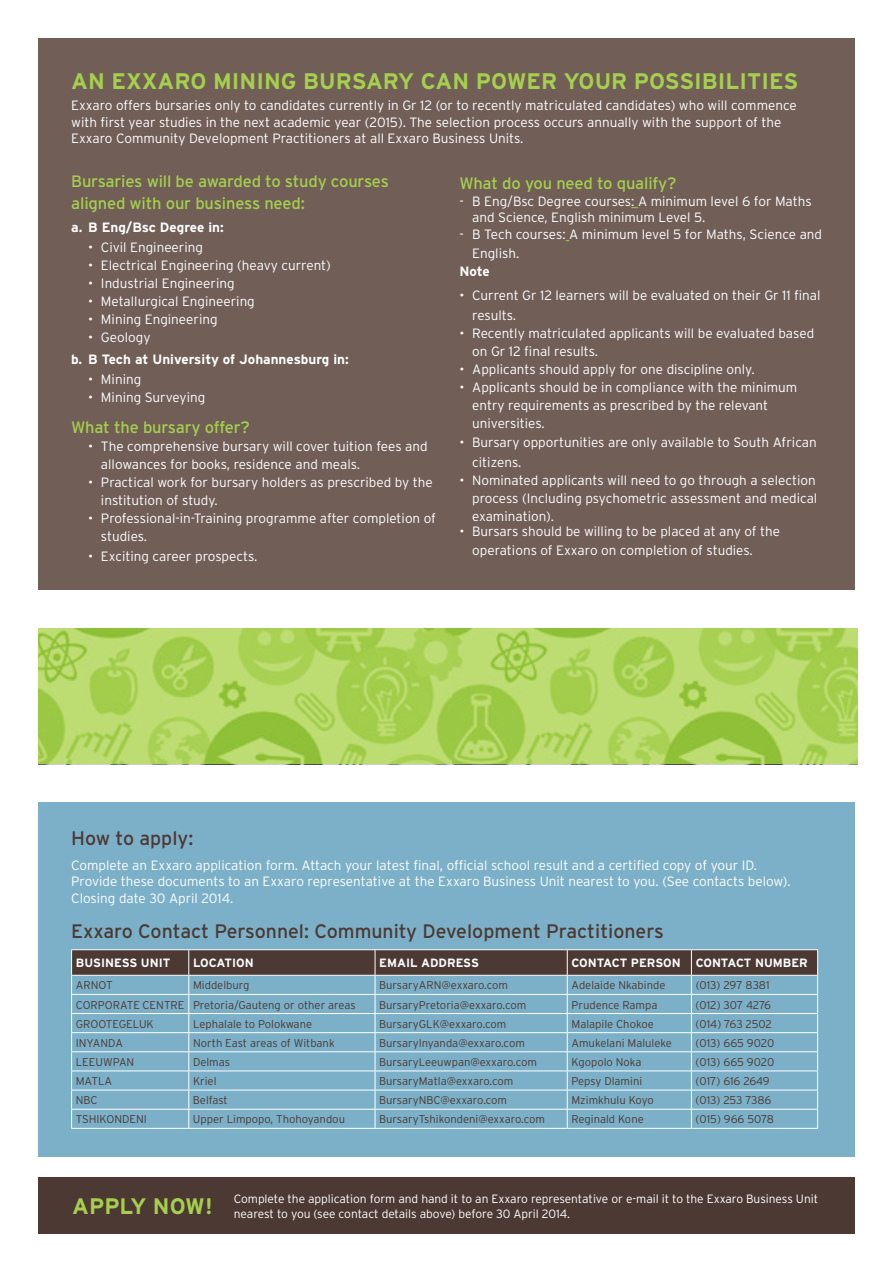
<style>
.page{position:relative;width:893px;height:1263px;background:#fff}
.page>*{position:absolute;margin:0;border:0;box-sizing:border-box;transform-origin:0 0}
.t1{font:700 22.5px "Interstate";color:#a5cf4d}
.t2{font:19.5px "Interstate";color:#4c3933}
.t3{font:16.5px/22.5px "Interstate";letter-spacing:-.01em;color:#a5cf4d}
.t4{font:300 13.5px/18px "Interstate";color:#fff}
.t5{font:700 13.5px "Interstate";color:#fff}
.t6{font:300 12px/15px "Interstate";letter-spacing:-.005em;color:#fff}
.t7{font:700 12px "Interstate";color:#fff}
.t8{font:300 11.25px "Interstate";color:#4c3933}
</style>
<div class="page">
<div style="left:38px;top:38px;width:817px;height:552px;background:#705e57"></div>
<div style="left:38px;top:802px;width:817px;height:355px;background:#7bb0c8"></div>
<div style="left:38px;top:1177px;width:817px;height:56px;background:#4c3933"></div>
<hr style="left:71px;top:949px;width:118px;height:1px;background:#fff">
<hr style="left:189px;top:949px;width:186px;height:1px;background:#fff">
<hr style="left:375px;top:949px;width:192px;height:1px;background:#fff">
<hr style="left:567px;top:949px;width:124px;height:1px;background:#fff">
<hr style="left:691px;top:949px;width:127px;height:1px;background:#fff">
<svg style="left:71px;top:950px;width:747px;height:178px"></svg>
<hr style="left:71px;top:1128px;width:118px;height:1px;background:#fff">
<hr style="left:189px;top:1128px;width:186px;height:1px;background:#fff">
<hr style="left:375px;top:1128px;width:192px;height:1px;background:#fff">
<hr style="left:567px;top:1128px;width:124px;height:1px;background:#fff">
<hr style="left:691px;top:1128px;width:127px;height:1px;background:#fff">
<img style="left:38px;top:628px;width:820px;height:136px">
<h1 class="t1" style="left:71px;top:69px;width:156px">AN EXXARO MININ</h1>
<h1 class="t1" style="left:281px;top:69px;width:448px">G BURSARY CAN POWER YOUR POSSI BILITI</h1>
<h1 class="t1" style="left:769px;top:69px;width:31px">ES</h1>
<p class="t4" style="left:71px;top:97px;width:727px;line-height:16.5px">Exxaro offers bursaries only to candidates currently in Gr 12 (or to recently matriculated candidates) who will commence with first year studies in the next academic year (2015). The selection process occurs annually with the support of the<br>Exxaro Community Development Practitioners at all Exxaro Business Units.</p>
<p class="t3" style="left:71px;top:170px;width:319px">Bursaries will be awarded to study courses aligned with our business need:</p>
<p class="t5" style="left:71px;top:219px;width:154px">a. B Eng/Bsc Degree in:</p>
<p class="t4" style="left:88px;top:238px;width:116px">• Civil Engineering</p>
<p class="t4" style="left:88px;top:256px;width:244px">• Electrical Engineering (heavy current)</p>
<p class="t4" style="left:88px;top:274px;width:148px">• Industrial Engineering</p>
<p class="t4" style="left:88px;top:292px;width:168px">• Metallurgical Engineering</p>
<p class="t4" style="left:88px;top:310px;width:131px">• Mining Engineering</p>
<p class="t4" style="left:88px;top:328px;width:64px">• Geology</p>
<p class="t5" style="left:71px;top:352px;width:279px">b. B Tech at University of Johannesburg in:</p>
<p class="t4" style="left:88px;top:370px;width:55px">• Mining</p>
<p class="t4" style="left:88px;top:388px;width:119px">• Mining Surveying</p>
<p class="t3" style="left:71px;top:416px;width:180px">What the bursary offer?</p>
<p class="t4" style="left:101px;top:437px;width:328px;text-indent:-13px">• The comprehensive bursary will cover tuition fees and allowances for books, residence and meals.</p>
<p class="t4" style="left:101px;top:473px;width:333px;text-indent:-13px">• Practical work for bursary holders as prescribed by the institution of study.</p>
<p class="t4" style="left:101px;top:509px;width:337px;text-indent:-13px">• Professional-in-Training programme after completion of studies.</p>
<p class="t4" style="left:88px;top:547px;width:171px">• Exciting career prospects.</p>
<p class="t3" style="left:459px;top:172px;width:219px">What do you need to qualify?</p>
<p class="t4" style="left:472px;top:193px;width:341px;line-height:16.5px;text-indent:-13px">- B Eng/Bsc Degree courses: A minimum level 6 for Maths and Science, English minimum Level 5.</p>
<p class="t4" style="left:472px;top:224px;width:351px;line-height:19.5px;text-indent:-13px">- B Tech courses: A minimum level 5 for Maths, Science and<br>English.</p>
<p class="t5" style="left:459px;top:264px;width:32px">N ote</p>
<p class="t4" style="left:472px;top:285px;width:350px;line-height:19.5px;text-indent:-13px">• Current Gr 12 learners will be evaluated on their Gr 11 final results.</p>
<p class="t4" style="left:472px;top:324px;width:344px;text-indent:-13px">• Recently matriculated applicants will be evaluated based on Gr 12 final results.</p>
<p class="t4" style="left:459px;top:360px;width:297px">• Applicants should apply for one discipline only.</p>
<p class="t4" style="left:472px;top:378px;width:327px;text-indent:-13px">• Applicants should be in compliance with the minimum entry requirements as prescribed by the relevant universities.</p>
<p class="t4" style="left:472px;top:432px;width:346px;line-height:19.5px;text-indent:-13px">• Bursary opportunities are only available to South African citizens.</p>
<p class="t4" style="left:472px;top:471px;width:347px;text-align:justify;text-indent:-13px">• Nominated applicants will need to go through a selection process (Including psychometric assessment and medical examination).</p>
<p class="t4" style="left:472px;top:521px;width:310px;line-height:19.5px;text-indent:-13px">• Bursars should be willing to be placed at any of the operations of Exxaro on completion of studies.</p>
<h2 class="t2" style="left:71px;top:827px;width:124px">How to apply:</h2>
<p class="t4" style="left:71px;top:857px;width:721px;line-height:16.5px">Complete an Exxaro application form. Attach your latest final, official school result and a certified copy of your ID.<br>Provide these documents to an Exxaro representative at the Exxaro Business Unit nearest to you. (See contacts below).<br>Closing date 30 April 2014.</p>
<h2 class="t2" style="left:71px;top:920px;width:594px">Exxaro Contact Personnel: Community Development Practitioners</h2>
<p class="t7" style="left:76px;top:956px;width:82px">BUSIN ESS UNIT</p>
<p class="t7" style="left:193px;top:956px;width:9px">LOC</p>
<p class="t7" style="left:217px;top:956px;width:16px">ATION</p>
<p class="t7" style="left:379px;top:956px;width:101px">EMAIL ADDRESS</p>
<p class="t7" style="left:571px;top:956px;width:9px">CONT</p>
<p class="t7" style="left:603px;top:956px;width:69px">ACT PERSON</p>
<p class="t7" style="left:696px;top:956px;width:9px">CONT</p>
<p class="t7" style="left:727px;top:956px;width:80px">ACT NUMBER</p>
<p class="t8" style="left:76px;top:979px;width:38px">ARNOT</p>
<p class="t8" style="left:193px;top:979px;width:58px">Middelburg</p>
<p class="t8" style="left:379px;top:979px;width:130px">BursaryARN@exxaro.com</p>
<p class="t8" style="left:571px;top:979px;width:95px">Adelaide Nkabinde</p>
<p class="t8" style="left:696px;top:979px;width:75px">(013) 297 8381</p>
<p class="t8" style="left:76px;top:998px;width:282px">CORPORATE CENTRE Pretoria/Gauteng or other areas</p>
<p class="t8" style="left:379px;top:998px;width:149px">BursaryPretoria@exxaro.com</p>
<p class="t8" style="left:571px;top:998px;width:87px">Prudence Rampa</p>
<p class="t8" style="left:696px;top:998px;width:77px">(012) 307 4276</p>
<p class="t8" style="left:76px;top:1017px;width:80px">GROOTEGELUK</p>
<p class="t8" style="left:193px;top:1017px;width:121px">Lephalale to Polokwane</p>
<p class="t8" style="left:379px;top:1017px;width:129px">BursaryGLK@exxaro.com</p>
<p class="t8" style="left:571px;top:1017px;width:84px">Malapile Chokoe</p>
<p class="t8" style="left:696px;top:1017px;width:78px">(014) 763 2502</p>
<p class="t8" style="left:76px;top:1036px;width:49px">INYANDA</p>
<p class="t8" style="left:193px;top:1036px;width:143px">North East areas of Witbank</p>
<p class="t8" style="left:379px;top:1036px;width:147px">BursaryInyanda@exxaro.com</p>
<p class="t8" style="left:571px;top:1036px;width:102px">Amukelani Maluleke</p>
<p class="t8" style="left:696px;top:1036px;width:80px">(013) 665 9020</p>
<p class="t8" style="left:76px;top:1056px;width:60px">LEEUWPAN</p>
<p class="t8" style="left:193px;top:1056px;width:39px">Delmas</p>
<p class="t8" style="left:379px;top:1056px;width:159px">BursaryLeeuwpan@exxaro.com</p>
<p class="t8" style="left:571px;top:1056px;width:71px">Kgopolo Noka</p>
<p class="t8" style="left:696px;top:1056px;width:80px">(013) 665 9020</p>
<p class="t8" style="left:76px;top:1075px;width:38px">MATLA</p>
<p class="t8" style="left:193px;top:1075px;width:25px">Kriel</p>
<p class="t8" style="left:379px;top:1075px;width:136px">BursaryMatla@exxaro.com</p>
<p class="t8" style="left:571px;top:1075px;width:72px">Pepsy Dlamini</p>
<p class="t8" style="left:696px;top:1075px;width:76px">(017) 616 2649</p>
<p class="t8" style="left:76px;top:1094px;width:23px">NBC</p>
<p class="t8" style="left:193px;top:1094px;width:36px">Belfast</p>
<p class="t8" style="left:379px;top:1094px;width:129px">BursaryNBC@exxaro.com</p>
<p class="t8" style="left:571px;top:1094px;width:84px">Mzimkhulu Koyo</p>
<p class="t8" style="left:696px;top:1094px;width:77px">(013) 253 7386</p>
<p class="t8" style="left:76px;top:1113px;width:73px">TSHIKONDENI</p>
<p class="t8" style="left:193px;top:1113px;width:154px">Upper Limpopo, Thohoyandou</p>
<p class="t8" style="left:379px;top:1113px;width:167px">BursaryTshikondeni@exxaro.com</p>
<p class="t8" style="left:571px;top:1113px;width:74px">Reginald Kone</p>
<p class="t8" style="left:696px;top:1113px;width:80px">(015) 966 5078</p>
<h1 class="t1" style="left:72px;top:1193px;width:142px">APPLY NOW!</h1>
<p class="t6" style="left:234px;top:1191px;width:586px">Complete the application form and hand it to an Exxaro representative or e-mail it to the Exxaro Business Unit nearest to you (see contact details above) before 30 April 2014.</p>
</div>
